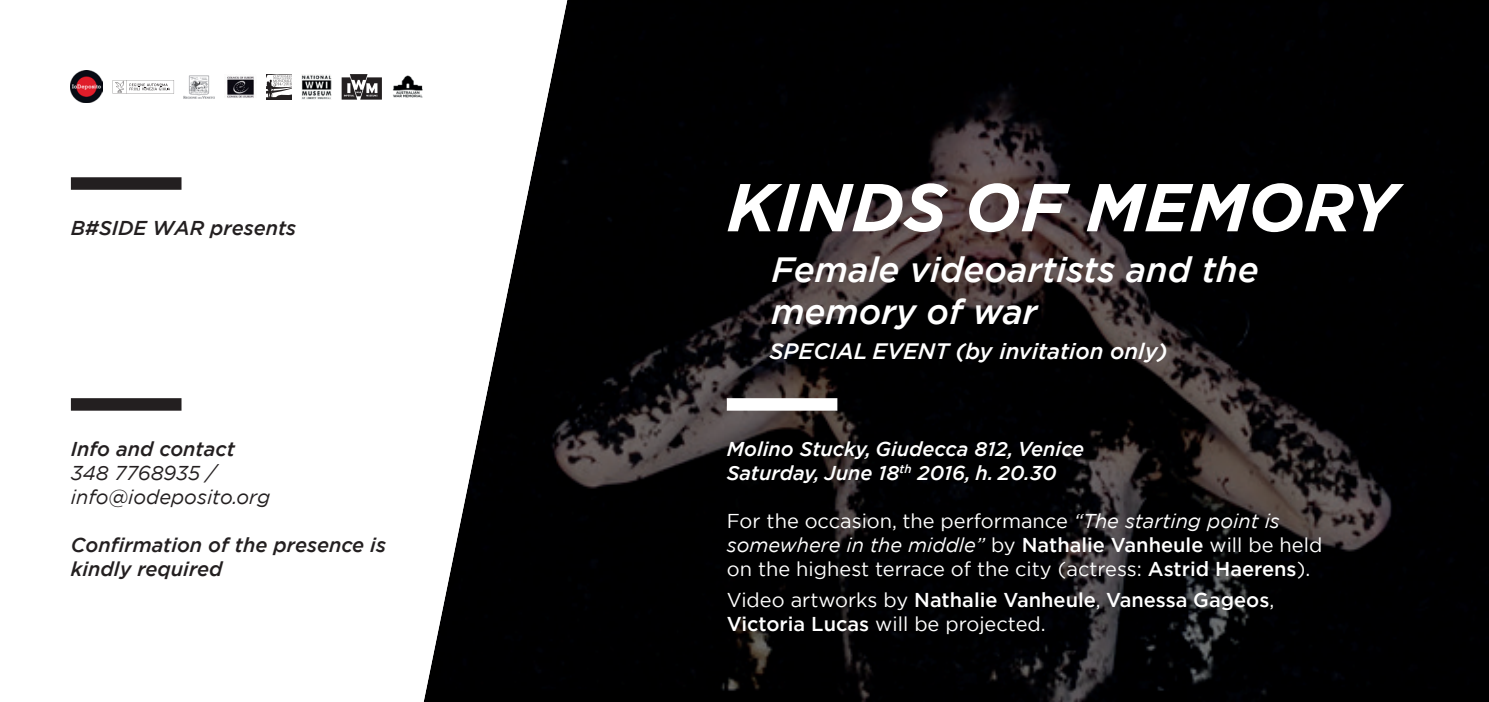
<style>
.page{position:relative;width:1489px;height:702px;background:#fff}
.page>*{position:absolute;margin:0;border:0;box-sizing:border-box;transform-origin:0 0}
.t1{font:italic 700 67.5px "Gotham";color:#fff}
.t2{font:italic 500 35px/42px "Gotham";color:#fff}
.t3{font:italic 500 22.25px "Gotham";color:#fff}
.t4{font:20px/24px "Gotham";color:#fff}
.t5{font:500 20px/24px "Gotham";color:#fff}
.t6{font:italic 500 20px/24px "Gotham";color:#231f20}
.t7{font:italic 500 20px/24px "Gotham";color:#fff}
.t8{font:italic 20px/24px "Gotham";color:#231f20}
.s1{font-style:italic}
.s2{font-weight:500}
.s3{font-weight:400}
</style>
<div class="page">
<img style="left:567px;top:0;width:921px;height:702px">
<svg style="left:70px;top:2px;width:497px;height:700px"></svg>
<div style="left:726px;top:398px;width:111px;height:12px;background:#fff"></div>
<div style="left:71px;top:398px;width:110px;height:12px;background:#231f20"></div>
<div style="left:71px;top:177px;width:110px;height:13px;background:#231f20"></div>
<img style="left:71px;top:71px;width:32px;height:32px">
<svg style="left:113px;top:80px;width:61px;height:14px"></svg>
<svg style="left:266px;top:74px;width:26px;height:26px"></svg>
<img style="left:184px;top:74px;width:31px;height:26px">
<img style="left:302px;top:74px;width:30px;height:26px">
<svg style="left:341px;top:74px;width:41px;height:26px"></svg>
<img style="left:224px;top:74px;width:32px;height:26px">
<img style="left:392px;top:74px;width:34px;height:26px">
<p class="t6" style="left:71px;top:216px;width:227px">B#SIDE WAR presents</p>
<p class="t6" style="left:71px;top:436px;width:165px">Info and contact</p>
<p class="t8" style="left:71px;top:460px;width:201px">348 7768935 / info@iodeposito.org</p>
<p class="t6" style="left:71px;top:532px;width:316px">Confirmation of the presence is kindly required</p>
<h1 class="t1" style="left:726px;top:163px;width:670px">KINDS OF MEMORY</h1>
<h2 class="t2" style="left:771px;top:248px;width:489px">Female videoartists and the memory of war</h2>
<p class="t3" style="left:769px;top:337px;width:399px">SPECIAL EVENT (by invitation only)</p>
<p class="t7" style="left:726px;top:436px;width:359px">Molino Stucky, Giudecca 812, Venice<br>Saturday, June 18<sup>th</sup> 2016, h. 20.30</p>
<p class="t4" style="left:726px;top:508px;width:597px">For the occasion, the performance <span class="s1">“The starting point is somewhere in the middle”</span> by <span class="s2">Nathalie Vanheule</span> will be held on the highest terrace of the city (actress: <span class="s2">Astrid Haerens</span>).</p>
<p class="t5" style="left:726px;top:587px;width:549px"><span class="s3">Video artworks by</span> Nathalie Vanheule<span class="s3">,</span> Vanessa Gageos<span class="s3">,<br></span>Victoria Lucas <span class="s3">will be projected.</span></p>
</div>
